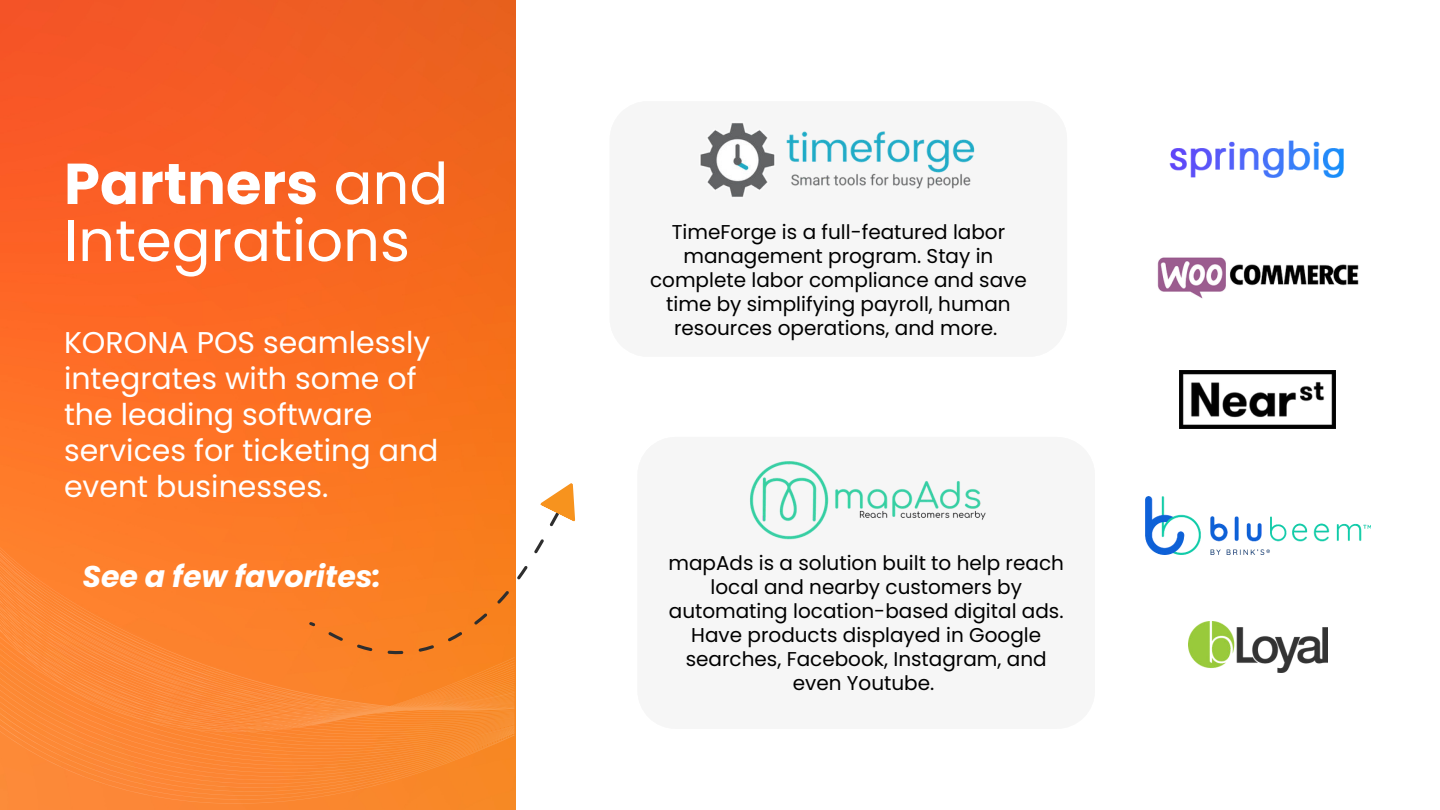
<style>
.page{position:relative;width:1440px;height:810px;background:#fff}
.page>*{position:absolute;margin:0;border:0;box-sizing:border-box;transform-origin:0 0}
.t1{font:57.6px/57px "Poppins";color:#fff}
.t2{font:30px/36px "Poppins";color:#fff}
.t3{font:italic 700 30px "Poppins";color:#fff}
.t4{font:20px/24px "Poppins";color:#000;text-align:center}
.s1{font-weight:700}
</style>
<div class="page">
<img style="left:0;top:0;width:516px;height:810px">
<img style="left:1169px;top:140px;width:175px;height:38px">
<img style="left:1180px;top:371px;width:156px;height:58px">
<img style="left:1188px;top:621px;width:140px;height:51px">
<svg style="left:309px;top:483px;width:266px;height:171px"></svg>
<svg style="left:0;top:544px;width:514px;height:264px;background:#fb852f"></svg>
<svg style="left:749px;top:461px;width:237px;height:79px"></svg>
<img style="left:1145px;top:496px;width:226px;height:58px">
<img style="left:700px;top:123px;width:275px;height:75px">
<img style="left:1157px;top:257px;width:202px;height:42px">
<h1 class="t1" style="left:64px;top:156px;width:386px"><span class="s1">Partners</span> and<br>Integrations</h1>
<h2 class="t2" style="left:64px;top:324px;width:376px">KORONA POS seamlessly integrates with some of the leading software services for ticketing and event businesses.</h2>
<p class="t4" style="left:650px;top:220px;width:378px">TimeForge is a full-featured labor management program. Stay in complete labor compliance and save time by simplifying payroll, human resources operations, and more.</p>
<h2 class="t3" style="left:82px;top:559px;width:300px">See a few favorites:</h2>
<p class="t4" style="left:669px;top:551px;width:397px">mapAds is a solution built to help reach local and nearby customers by automating location-based digital ads.<br>Have products displayed in Google searches, Facebook, Instagram, and even Youtube.</p>
</div>
